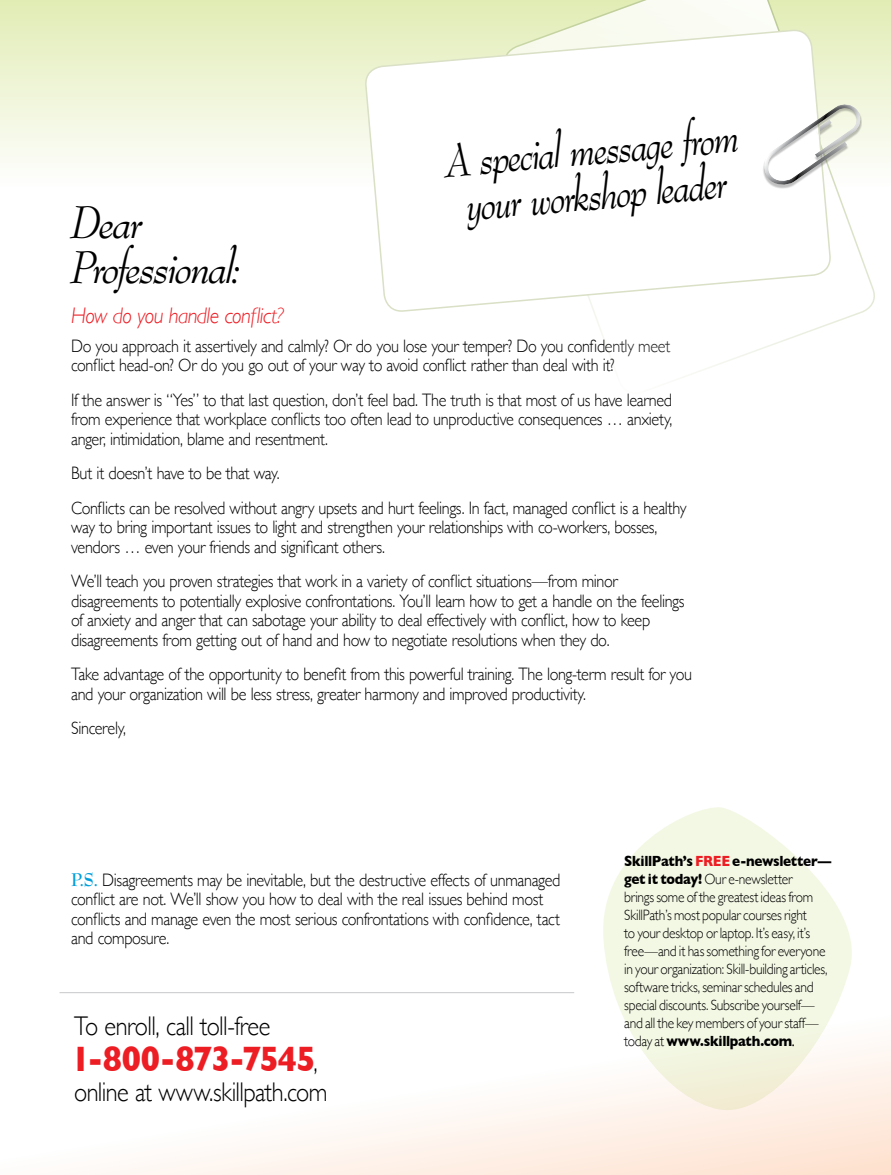
<style>
.page{position:relative;width:891px;height:1175px;background:#fff}
.page>*{position:absolute;margin:0;border:0;box-sizing:border-box;transform-origin:0 0}
.t1{font:italic 45px/45px "Bernhard Modern BT";letter-spacing:-.045em;color:#000;text-align:center;scale:.8 1}
.t2{font:italic 45px/45px "Bernhard Modern BT";letter-spacing:-.045em;color:#000;scale:.9 1}
.t3{font:700 36px "Gill Sans";letter-spacing:-.035em;color:#ed1d24;scale:.9 1}
.t4{font:300 27px "Gill Sans";letter-spacing:-.025em;color:#000;scale:.9 1}
.t5{font:italic 300 22.5px "Gill Sans";letter-spacing:-.03em;color:#ed1d24;scale:.95 1}
.t6{font:300 18px/19.5px "Gill Sans";letter-spacing:-.02em;color:#000;scale:.9 1}
.t7{font:300 15px/18px "Gill Sans";letter-spacing:-.02em;color:#000;scale:.9 1}
.s1{font-family:"Bernhard Modern BT";font-weight:700;color:#009fdb}
.s2{font-weight:300;font-size:27px;color:#000}
.s3{font-weight:700}
.s4{font-weight:700;color:#ed1d24}
.s5{font-weight:400}
</style>
<div class="page">
<hr style="left:890px;top:587px;width:1px;height:587px;background:#fedcc6">
<svg style="left:105px;top:1046px;width:785px;height:128px"></svg>
<div style="left:0;top:0;width:890px;height:187px;background:linear-gradient(to bottom,#e1ecb4,#fefefe)"></div>
<svg style="left:500px;top:0;width:379px;height:377px"></svg>
<svg style="left:364px;top:12px;width:468px;height:317px"></svg>
<svg style="left:755px;top:78px;width:113px;height:129px"></svg>
<hr style="left:60px;top:992px;width:514px;height:1px;background:#c7c8ca">
<svg style="left:602px;top:807px;width:251px;height:304px;fill:#f3f8e4"></svg>
<h1 class="t1" style="left:445px;top:138px;width:370px;rotate:-5deg">A special message from your workshop leader</h1>
<h1 class="t2" style="left:71px;top:198px;width:193px">Dear<br>Professional:</h1>
<p class="t5" style="left:71px;top:303px;width:225px">How do you handle conflict?</p>
<p class="t6" style="left:71px;top:335px;width:667px">Do you approach it assertively and calmly? Or do you lose your temper? Do you confidently meet conflict head-on? Or do you go out of your way to avoid conflict rather than deal with it?</p>
<p class="t6" style="left:71px;top:389px;width:670px;text-align:justify">If the answer is “Yes” to that last question, don’t feel bad. The truth is that most of us have learned from experience that workplace conflicts too often lead to unproductive consequences … anxiety, anger, intimidation, blame and resentment.</p>
<p class="t6" style="left:71px;top:455px;width:685px;line-height:34.5px">But it doesn’t have to be that way.<br>Conflicts can be resolved without angry upsets and hurt feelings. In fact, managed conflict is a healthy</p>
<p class="t6" style="left:71px;top:516px;width:653px">way to bring important issues to light and strengthen your relationships with co-workers, bosses, vendors … even your friends and significant others.</p>
<p class="t6" style="left:71px;top:570px;width:683px">We’ll teach you proven strategies that work in a variety of conflict situations—from minor disagreements to potentially explosive confrontations. You’ll learn how to get a handle on the feelings of anxiety and anger that can sabotage your ability to deal effectively with conflict, how to keep disagreements from getting out of hand and how to negotiate resolutions when they do.</p>
<p class="t6" style="left:71px;top:663px;width:692px">Take advantage of the opportunity to benefit from this powerful training. The long-term result for you and your organization will be less stress, greater harmony and improved productivity.</p>
<p class="t6" style="left:71px;top:717px;width:63px">Sincerely,</p>
<p class="t6" style="left:71px;top:869px;width:545px"><span class="s1">P.S.</span> Disagreements may be inevitable, but the destructive effects of unmanaged conflict are not. We’ll show you how to deal with the real issues behind most conflicts and manage even the most serious confrontations with confidence, tact and composure.</p>
<h3 class="t4" style="left:74px;top:1004px;width:220px">To enroll, call toll-free</h3>
<h2 class="t3" style="left:71px;top:1029px;width:276px">1-800-873-7545<span class="s2">,</span></h2>
<h3 class="t4" style="left:74px;top:1070px;width:283px">online at www.skillpath.com</h3>
<p class="t7" style="left:624px;top:851px;width:232px"><span class="s3">SkillPath’s</span> <span class="s4">FREE</span> <span class="s3">e-newsletter— get it today!</span> Our e-newsletter<br>brings some of the greatest ideas from SkillPath’s most popular courses right<br>to your desktop or laptop. It’s easy, it’s free—and it has something for everyone in your organization: Skill-building articles, software tricks, seminar schedules and special discounts. Subscribe yourself— and all the key members of your staff— today at <span class="s3">www.skillpath.com</span><span class="s5">.</span></p>
</div>
